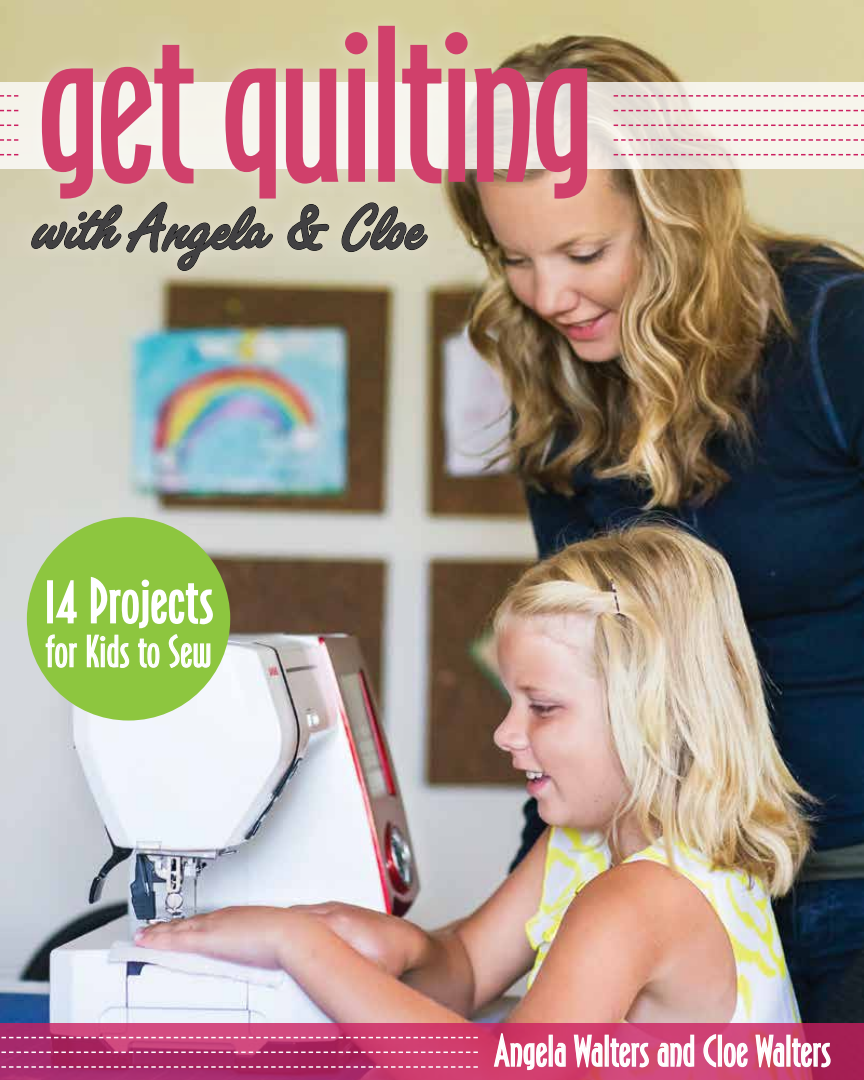
<style>
.page{position:relative;width:864px;height:1080px;background:#fff}
.page>*{position:absolute;margin:0;border:0;box-sizing:border-box;transform-origin:0 0}
.t1{font:180px "Newport Classic SG";letter-spacing:-.03em;color:#d0406b}
.t2{font:70.5px "Freestyle Script Bold Plain";color:#414042}
.t3{font:51.3px "Newport Classic SG";letter-spacing:.015em;color:#fff}
.t4{font:36.9px "Newport Classic SG";letter-spacing:.005em;color:#fff}
.t5{font:36px "Newport Classic SG";letter-spacing:-.005em;color:#fff}
</style>
<div class="page">
<img style="left:0;top:0;width:864px;height:1023px">
<svg style="left:0;top:1023px;width:864px;height:57px;background:#be376d"></svg>
<svg style="left:493px;top:1032px;width:55px;height:39px;background:#dc7393"></svg>
<div style="left:549px;top:1035px;width:4px;height:32px;border:2px solid #fff"></div>
<svg style="left:554px;top:1042px;width:13px;height:26px"></svg>
<svg style="left:573px;top:1034px;width:30px;height:34px"></svg>
<div style="left:605px;top:1035px;width:4px;height:32px;border:2px solid #fff"></div>
<svg style="left:610px;top:1038px;width:40px;height:30px"></svg>
<svg style="left:657px;top:1034px;width:38px;height:34px"></svg>
<svg style="left:703px;top:1033px;width:14px;height:35px"></svg>
<div style="left:718px;top:1035px;width:4px;height:32px;border:2px solid #fff"></div>
<svg style="left:723px;top:1042px;width:26px;height:26px"></svg>
<svg style="left:755px;top:1034px;width:30px;height:34px"></svg>
<div style="left:786px;top:1035px;width:5px;height:32px;border:2px solid #fff"></div>
<svg style="left:791px;top:1038px;width:40px;height:30px"></svg>
<svg style="left:0;top:82px;width:864px;height:86px;background:#f0eae2"></svg>
<div style="left:14px;top:8px;width:592px;height:280px;background:#fff;opacity:.38"></div>
<div style="left:378px;top:26px;width:17px;height:156px;border:3px solid #d0406b"></div>
<svg style="left:31px;top:43px;width:246px;height:228px"></svg>
<svg style="left:284px;top:31px;width:305px;height:221px;background:#d3b6a9"></svg>
<div style="left:27px;top:517px;width:203px;height:204px;background:#8dc63f;border-radius:50%"></div>
<div style="left:47px;top:580px;width:6px;height:43px;border:2px solid #fff"></div>
<svg style="left:55px;top:580px;width:22px;height:44px"></svg>
<svg style="left:45px;top:634px;width:32px;height:34px"></svg>
<svg style="left:86px;top:577px;width:127px;height:91px"></svg>
<svg style="left:614px;top:95px;width:250px;height:2px"></svg>
<svg style="left:614px;top:110px;width:250px;height:1px"></svg>
<svg style="left:614px;top:125px;width:250px;height:1px"></svg>
<svg style="left:614px;top:139px;width:250px;height:2px"></svg>
<svg style="left:614px;top:154px;width:250px;height:1px"></svg>
<svg style="left:0;top:95px;width:18px;height:2px"></svg>
<svg style="left:0;top:110px;width:18px;height:1px"></svg>
<svg style="left:0;top:125px;width:18px;height:1px"></svg>
<svg style="left:0;top:139px;width:18px;height:2px"></svg>
<svg style="left:0;top:154px;width:18px;height:1px"></svg>
<svg style="left:0;top:1037px;width:478px;height:1px"></svg>
<svg style="left:0;top:1052px;width:478px;height:1px"></svg>
<svg style="left:0;top:1066px;width:478px;height:2px"></svg>
<h1 class="t1" style="left:36px;top:-3px;width:561px">get quilting</h1>
<h2 class="t2" style="left:36px;top:184px;width:391px">with Angela &amp; Cloe</h2>
<h3 class="t3" style="left:44px;top:570px;width:171px">14 Projects</h3>
<p class="t4" style="left:46px;top:629px;width:168px">for Kids to Sew</p>
<p class="t5" style="left:495px;top:1029px;width:338px">Angela Walters and Cloe Walters</p>
</div>
